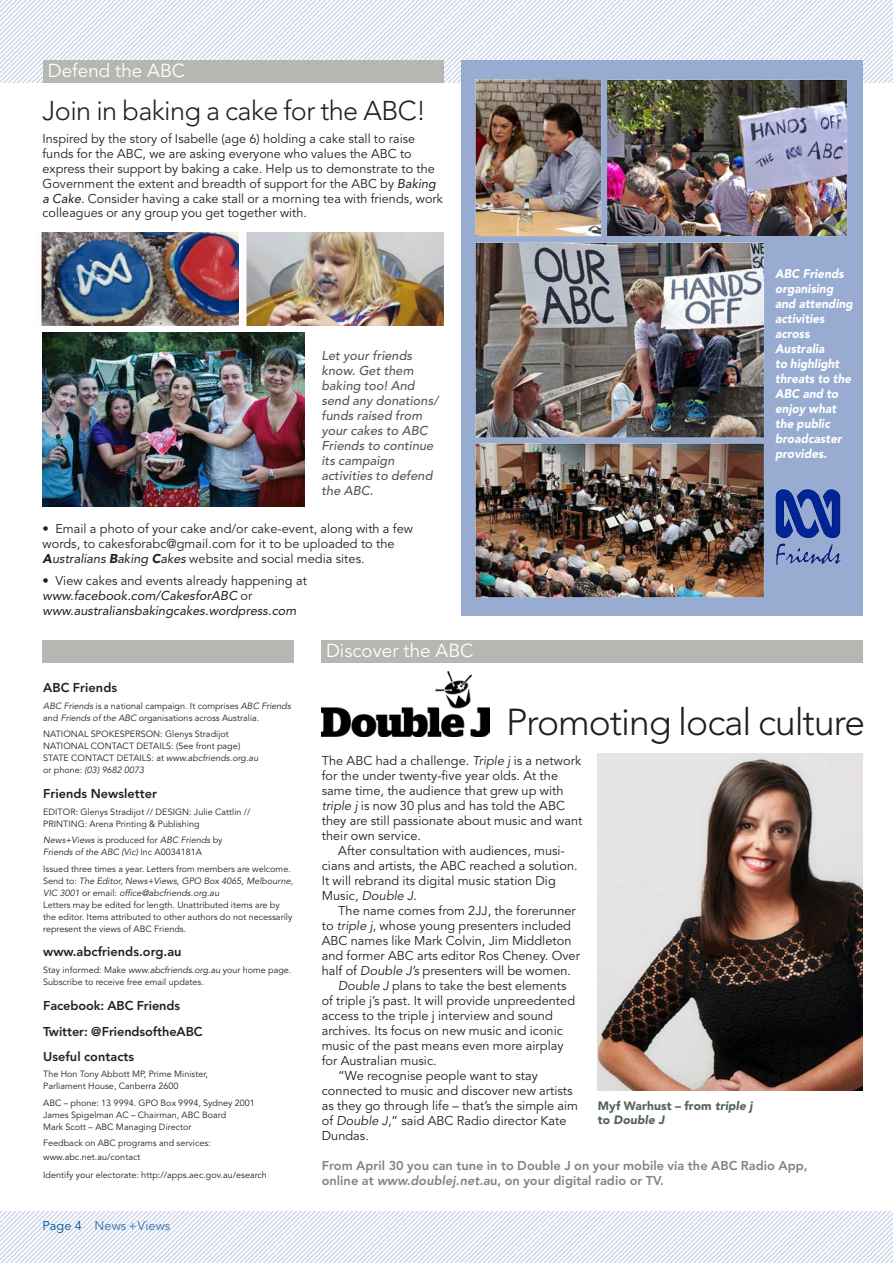
<style>
.page{position:relative;width:893px;height:1263px;background:#fff}
.page>*{position:absolute;margin:0;border:0;box-sizing:border-box;transform-origin:0 0}
._5_Heads_-_large{font:300 37.2px "Avenir";letter-spacing:-.025em;color:#231f20}
._4_Head_-_small{font:300 27px "Avenir";letter-spacing:-.02em;color:#231f20}
.Grey_Article_headers{font:18.75px "Avenir";letter-spacing:.005em;color:#fff}
._0_Body_-_normal{font:12.75px/15px "Avenir";letter-spacing:.005em;color:#231f20}
._0_Body_-_normal-2{font:italic 500 12.75px/15px "Avenir";letter-spacing:.005em;color:#57585a}
._0_Body_-_normal-3{font:800 12.75px/15px "Avenir";letter-spacing:.005em;color:#80847d}
._0_Body_-_normal-4{font:italic 12.75px/15px "Avenir";letter-spacing:.005em;color:#231f20}
.cb_credits_-_heads{font:800 12.75px "Avenir";letter-spacing:.005em;color:#231f20}
.t1{font:12.75px "Avenir";letter-spacing:.005em;color:#386fa9}
._0_Body_-_normal-5{font:italic 900 12.45px/15px "Avenir";letter-spacing:.005em;color:#fff;scale:.94 1}
._6a_Captions{font:900 12px/13.5px "Avenir";letter-spacing:.01em;color:#536158}
.ca_Credits_-_normal{font:9px/12px "Avenir";letter-spacing:.005em;color:#231f20}
.ca_Credits_-_normal-2{font:italic 9px/12px "Avenir";letter-spacing:.005em;color:#231f20}
.s1{font-style:italic}
.s2{font-weight:900;font-style:italic}
.s3{font-style:normal}
.s4{color:#005595}
</style>
<div class="page">
<svg style="left:0;top:1212px;width:893px;height:51px"></svg>
<svg style="left:0;top:0;width:893px;height:82px"></svg>
<div style="left:43px;top:640px;width:251px;height:23px;background:#b6b6b2"></div>
<div style="left:322px;top:640px;width:541px;height:23px;background:#b6b6b2"></div>
<img style="left:598px;top:753px;width:265px;height:338px">
<img style="left:322px;top:672px;width:167px;height:65px">
<div style="left:44px;top:60px;width:400px;height:22px;background:#b6b6b2"></div>
<img style="left:37px;top:232px;width:201px;height:93px">
<img style="left:242px;top:232px;width:202px;height:93px">
<img style="left:43px;top:333px;width:262px;height:173px">
<img style="left:461px;top:64px;width:400px;height:549px">
<img style="left:772px;top:488px;width:72px;height:82px">
<p class="Grey_Article_headers" style="left:48px;top:60px;width:139px">Defend the ABC</p>
<p class="_4_Head_-_small" style="left:43px;top:95px;width:385px">Join in baking a cake for the ABC!</p>
<p class="_0_Body_-_normal" style="left:43px;top:131px;width:402px">Inspired by the story of Isabelle (age 6) holding a cake stall to raise funds for the ABC, we are asking everyone who values the ABC to express their support by baking a cake. Help us to demonstrate to the Government the extent and breadth of support for the ABC by <span class="s1">Baking a Cake</span>. Consider having a cake stall or a morning tea with friends, work colleagues or any group you get together with.</p>
<p class="_0_Body_-_normal-2" style="left:321px;top:348px;width:118px">Let your friends know. Get them baking too! And send any donations/ funds raised from your cakes to ABC<br>Friends to continue its campaign activities to defend the ABC.</p>
<p class="_0_Body_-_normal" style="left:43px;top:521px;width:372px">• Email a photo of your cake and/or cake-event, along with a few words, to cakesforabc@gmail.com for it to be uploaded to the<br><span class="s2">A</span><span class="s1">ustralians</span> <span class="s2">B</span><span class="s1">aking</span> <span class="s2">C</span><span class="s1">akes</span> website and social media sites.</p>
<p class="_0_Body_-_normal-4" style="left:43px;top:573px;width:266px"><span class="s3">• View cakes and events already happening at </span>www.facebook.com/CakesforABC <span class="s3">or </span>www.australiansbakingcakes.wordpress.com</p>
<p class="Grey_Article_headers" style="left:326px;top:640px;width:149px">Discover the ABC</p>
<p class="_0_Body_-_normal-5" style="left:775px;top:266px;width:75px">ABC Friends</p>
<p class="_0_Body_-_normal-5" style="left:775px;top:281px;width:84px">organising and attending activities across<br>Australia<br>to highlight threats to the<br>ABC and to enjoy what the public broadcaster provides.</p>
<p class="cb_credits_-_heads" style="left:43px;top:680px;width:75px">ABC Friends</p>
<p class="ca_Credits_-_normal" style="left:43px;top:700px;width:249px"><span class="s1">ABC Friends</span> is a national campaign. It comprises <span class="s1">ABC Friends </span>and <span class="s1">Friends of the ABC</span> organisations across Australia.</p>
<p class="ca_Credits_-_normal" style="left:43px;top:728px;width:187px">NATIONAL SPOKESPERSON: Glenys Stradijot</p>
<p class="ca_Credits_-_normal" style="left:43px;top:740px;width:217px">NATIONAL CONTACT DETAILS: (See front page)<br>STATE CONTACT DETAILS: at <span class="s1">www.abcfriends.org.au </span>or phone: <span class="s1">(03) 9682 0073</span></p>
<p class="cb_credits_-_heads" style="left:43px;top:786px;width:116px">Friends Newsletter</p>
<p class="ca_Credits_-_normal" style="left:43px;top:806px;width:209px">EDITOR: Glenys Stradijot // DESIGN: Julie Cattlin //<br>PRINTING: Arena Printing &amp; Publishing</p>
<p class="ca_Credits_-_normal-2" style="left:43px;top:834px;width:181px">News+Views <span class="s3">is produced for</span> ABC Friends <span class="s3">by<br></span>Friends of the ABC (Vic) <span class="s3">Inc A0034181A</span></p>
<p class="ca_Credits_-_normal" style="left:43px;top:863px;width:252px">Issued three times a year. Letters from members are welcome.<br>Send to: <span class="s1">The Editor, News+Views, GPO Box 4065, Melbourne, VIC 3001</span> or email: <span class="s1">office@abcfriends.org.au<br></span>Letters may be edited for length. Unattributed items are by the editor. Items attributed to other authors do not necessarily represent the views of ABC Friends.</p>
<p class="cb_credits_-_heads" style="left:43px;top:944px;width:140px">www.abcfriends.org.au</p>
<p class="ca_Credits_-_normal" style="left:43px;top:964px;width:250px">Stay informed: Make <span class="s1">www.abcfriends.org.au</span> your home page.<br>Subscribe to receive free email updates.</p>
<p class="cb_credits_-_heads" style="left:43px;top:998px;width:138px">Facebook: ABC Friends</p>
<p class="cb_credits_-_heads" style="left:43px;top:1024px;width:161px">Twitter: @FriendsoftheABC</p>
<p class="cb_credits_-_heads" style="left:43px;top:1048px;width:93px">Useful contacts</p>
<p class="ca_Credits_-_normal" style="left:43px;top:1068px;width:166px">The Hon Tony Abbott MP, Prime Minister,<br>Parliament House, Canberra 2600</p>
<p class="ca_Credits_-_normal" style="left:43px;top:1097px;width:213px">ABC – phone: 13 9994. GPO Box 9994, Sydney 2001<br>James Spigelman AC – Chairman, ABC Board<br>Mark Scott – ABC Managing Director</p>
<p class="ca_Credits_-_normal" style="left:43px;top:1136px;width:169px;line-height:13.5px">Feedback on ABC programs and services: www.abc.net.au/contact</p>
<p class="ca_Credits_-_normal" style="left:43px;top:1169px;width:225px">Identify your electorate: http://apps.aec.gov.au/esearch</p>
<p class="t1" style="left:43px;top:1218px;width:129px"><span class="s4">Page 4</span> News + Views</p>
<p class="_5_Heads_-_large" style="left:506px;top:700px;width:361px">Promoting local culture</p>
<p class="_0_Body_-_normal" style="left:322px;top:753px;width:262px">The ABC had a challenge. <span class="s1">Triple j</span> is a network for the under twenty-five year olds. At the same time, the audience that grew up with <span class="s1">triple j</span> is now 30 plus and has told the ABC they are still passionate about music and want their own service.</p>
<p class="_0_Body_-_normal" style="left:322px;top:843px;width:257px;text-indent:16px">After consultation with audiences, musi&shy;cians and artists, the ABC reached a solution.<br>It will rebrand its digital music station Dig Music, <span class="s1">Double J</span>.</p>
<p class="_0_Body_-_normal" style="left:322px;top:903px;width:260px;text-indent:16px">The name comes from 2JJ, the forerunner to <span class="s1">triple j</span>, whose young presenters included ABC names like Mark Colvin, Jim Middleton and former ABC arts editor Ros Cheney. Over half of <span class="s1">Double J’s</span> presenters will be women.</p>
<p class="_0_Body_-_normal" style="left:322px;top:978px;width:255px;text-indent:17px"><span class="s1">Double J</span> plans to take the best elements of triple j’s past. It will provide unpreedented access to the triple j interview and sound archives. Its focus on new music and iconic music of the past means even more airplay for Australian music.</p>
<p class="_0_Body_-_normal" style="left:322px;top:1068px;width:258px;text-indent:16px">“We recognise people want to stay connected to music and discover new artists as they go through life – that’s the simple aim of <span class="s1">Double J</span>,” said ABC Radio director Kate Dundas.</p>
<p class="_6a_Captions" style="left:598px;top:1099px;width:156px">Myf Warhust – from <span class="s1">triple j </span>to <span class="s1">Double J</span></p>
<p class="_0_Body_-_normal-3" style="left:322px;top:1158px;width:487px">From April 30 you can tune in to Double J on your mobile via the ABC Radio App, online at <span class="s1">www.doublej.net.a</span>u, on your digital radio or TV.</p>
</div>
